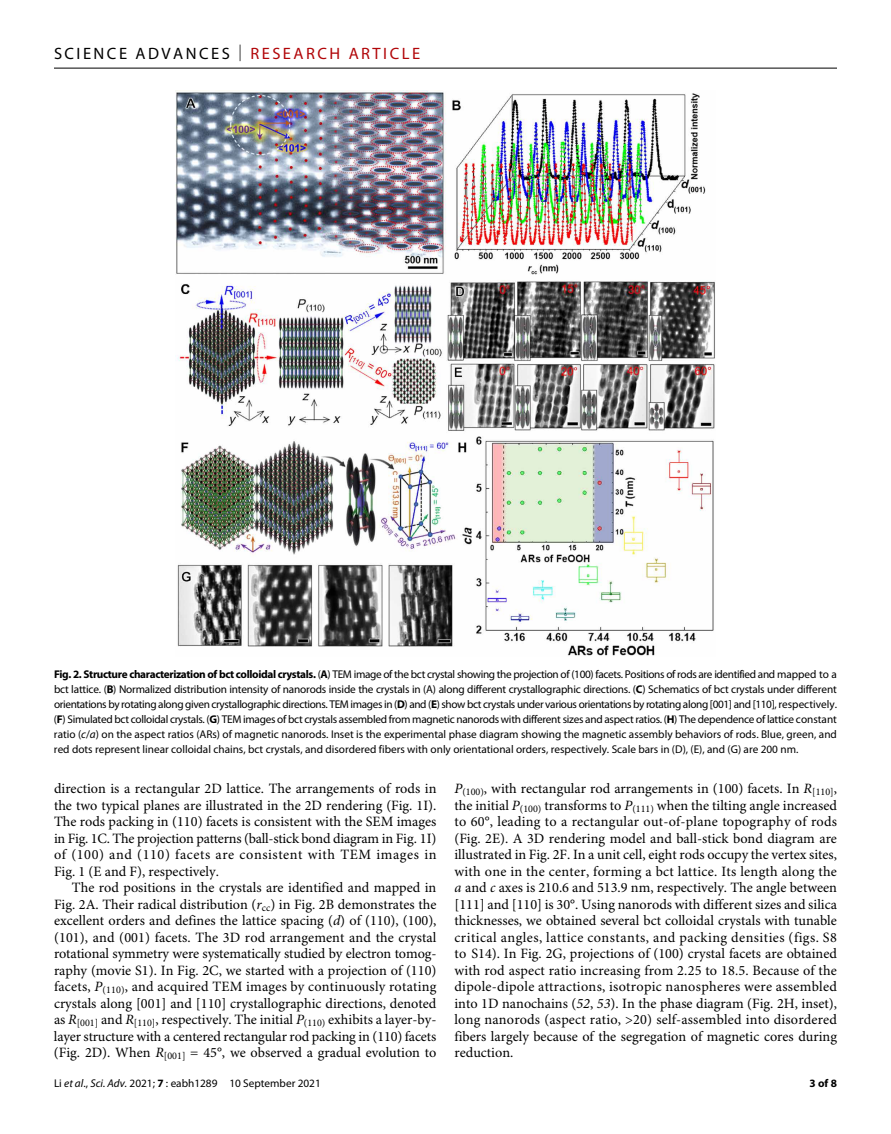
<style>
.page{position:relative;width:891px;height:1134px;background:#fff}
.page>*{position:absolute;margin:0;border:0;box-sizing:border-box;transform-origin:0 0}
.t1{font:16.5px "Myriad Pro";letter-spacing:.15em;color:#000}
.t2{font:14.25px/16.5px "Minion Pro";color:#000;text-align:justify}
.t3{font:11.25px/15px "Myriad Pro";color:#000;text-align:justify}
.t4{font:700 11.25px "Myriad Pro";color:#000}
.s1{font-weight:300}
.s2{color:#b10508}
.s3{font-weight:700}
.s4{font-style:italic}
</style>
<div class="page">
<hr style="left:54px;top:68px;width:783px;height:1px;background:#000">
<img style="left:176px;top:90px;width:539px;height:566px">
<p class="t1" style="left:54px;top:40px;width:368px">SCIENCE ADVANCES <span class="s1">|</span> <span class="s2">RESEARCH ARTICLE</span></p>
<p class="t3" style="left:54px;top:667px;width:785px"><span class="s3">Fig. 2. Structure characterization of bct colloidal crystals.</span> (<span class="s3">A</span>) TEM image of the bct crystal showing the projection of (100) facets. Positions of rods are identified and mapped to a bct lattice. (<span class="s3">B</span>) Normalized distribution intensity of nanorods inside the crystals in (A) along different crystallographic directions. (<span class="s3">C</span>) Schematics of bct crystals under different orientations by rotating along given crystallographic directions. TEM images in (<span class="s3">D</span>) and (<span class="s3">E</span>) show bct crystals under various orientations by rotating along [001] and [110], respectively. (<span class="s3">F</span>) Simulated bct colloidal crystals. (<span class="s3">G</span>) TEM images of bct crystals assembled from magnetic nanorods with different sizes and aspect ratios. (<span class="s3">H</span>) The dependence of lattice constant ratio (<span class="s4">c</span>/<span class="s4">a</span>) on the aspect ratios (ARs) of magnetic nanorods. Inset is the experimental phase diagram showing the magnetic assembly behaviors of rods. Blue, green, and red dots represent linear colloidal chains, bct crystals, and disordered fibers with only orientational orders, respectively. Scale bars in (D), (E), and (G) are 200 nm.</p>
<p class="t2" style="left:54px;top:782px;width:384px">direction is a rectangular 2D lattice. The arrangements of rods in the two typical planes are illustrated in the 2D rendering (Fig. 1I).<br>The rods packing in (110) facets is consistent with the SEM images in Fig. 1C. The projection patterns (ball-stick bond diagram in Fig. 1I) of (100) and (110) facets are consistent with TEM images in Fig. 1 (E and F), respectively.</p>
<p class="t2" style="left:54px;top:881px;width:384px;text-indent:18px">The rod positions in the crystals are identified and mapped in Fig. 2A. Their radical distribution (<span class="s4">r</span><sub>cc</sub>) in Fig. 2B demonstrates the excellent orders and defines the lattice spacing (<span class="s4">d</span>) of (110), (100), (101), and (001) facets. The 3D rod arrangement and the crystal rotational symmetry were systematically studied by electron tomog&shy;raphy (movie S1). In Fig. 2C, we started with a projection of (110) facets, <span class="s4">P</span><sub>(110)</sub>, and acquired TEM images by continuously rotating crystals along [001] and [110] crystallographic directions, denoted as <span class="s4">R</span><sub>[001]</sub> and <span class="s4">R</span><sub>[110]</sub>, respectively. The initial <span class="s4">P</span><sub>(110)</sub> exhibits a layer-by&shy;layer structure with a centered rectangular rod packing in (110) facets (Fig. 2D). When <span class="s4">R</span><sub>[001]</sub> = 45°, we observed a gradual evolution to</p>
<p class="t3" style="left:54px;top:1076px;width:268px">Li <span class="s4">et al</span>., <span class="s4">Sci. Adv.</span> 2021; <span class="s3">7</span> : eabh1289 10 September 2021</p>
<p class="t2" style="left:454px;top:782px;width:384px"><span class="s4">P</span><sub>(100)</sub>, with rectangular rod arrangements in (100) facets. In <span class="s4">R</span><sub>[110]</sub>, the initial <span class="s4">P</span><sub>(100)</sub> transforms to <span class="s4">P</span><sub>(111)</sub> when the tilting angle increased to 60°, leading to a rectangular out-of-plane topography of rods (Fig. 2E). A 3D rendering model and ball-stick bond diagram are illustrated in Fig. 2F. In a unit cell, eight rods occupy the vertex sites, with one in the center, forming a bct lattice. Its length along the <span class="s4">a</span> and <span class="s4">c</span> axes is 210.6 and 513.9 nm, respectively. The angle between [111] and [110] is 30°. Using nanorods with different sizes and silica thicknesses, we obtained several bct colloidal crystals with tunable critical angles, lattice constants, and packing densities (figs. S8 to S14). In Fig. 2G, projections of (100) crystal facets are obtained with rod aspect ratio increasing from 2.25 to 18.5. Because of the dipole-dipole attractions, isotropic nanospheres were assembled into 1D nanochains (<span class="s4">52</span>, <span class="s4">53</span>). In the phase diagram (Fig. 2H, inset), long nanorods (aspect ratio, &gt;20) self-assembled into disordered fibers largely because of the segregation of magnetic cores during reduction.</p>
<p class="t4" style="left:810px;top:1074px;width:29px">3 of 8</p>
</div>
